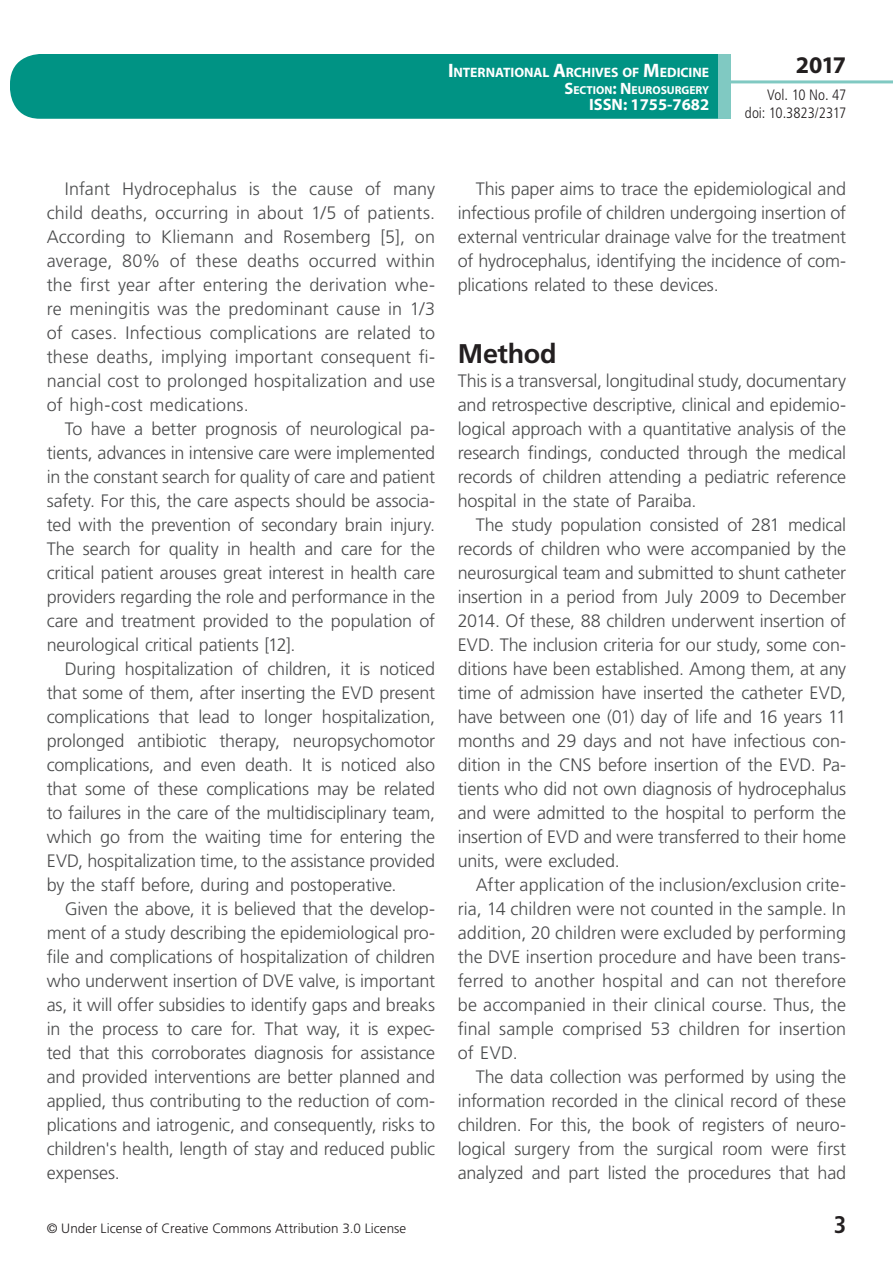
<style>
.page{position:relative;width:893px;height:1263px;background:#fff}
.page>*{position:absolute;margin:0;border:0;box-sizing:border-box;transform-origin:0 0}
.t1{font:700 27px "Frutiger LT Std";letter-spacing:-.01em;color:#231f20}
.t2{font:700 24px "Myriad Pro";color:#231f20}
.t3{font:700 condensed 24px "Frutiger LT Std";color:#231f20}
.t4{font:300 18px/24px "Frutiger LT Std";letter-spacing:-.01em;color:#4b4c4d;text-align:justify}
.t5{font:700 16.5px "Myriad Pro";color:#fff}
.t6{font:300 condensed 15px/18px "Frutiger LT Std";letter-spacing:-.005em;color:#231f20;text-align:right}
.t7{font:700 13.65px "Myriad Pro";letter-spacing:-.005em;color:#fff}
.t8{font:300 13.5px "Frutiger LT Std";letter-spacing:.005em;color:#231f20}
.t9{font:700 11.55px "Myriad Pro";color:#fff}
.s1{font-size:19.5px}
.s2{font-size:16.5px}
</style>
<div class="page">
<div style="left:10px;top:54px;width:775px;height:65px;background:#009384;border-radius:30px"></div>
<div style="left:732px;top:0;width:161px;height:157px;background:#fff"></div>
<hr style="left:730px;top:80px;width:163px;height:3px;background:#80c9c2">
<div style="left:718px;top:54px;width:13px;height:65px;background:#80c9c2"></div>
<p class="t7" style="left:448px;top:64px;width:263px"><span class="s1">I</span>NTERNATIONAL <span class="s1">A</span>RCHIVES OF <span class="s1">M</span>EDICINE</p>
<p class="t9" style="left:564px;top:82px;width:146px"><span class="s2">S</span>ECTION<span class="s2">: N</span> EUROSURGERY</p>
<p class="t5" style="left:589px;top:94px;width:122px">ISSN: 1755-7682</p>
<h2 class="t2" style="left:796px;top:49px;width:52px">2017</h2>
<p class="t6" style="left:745px;top:86px;width:103px">Vol. 10 No. 47 doi: 10.3823/2317</p>
<p class="t4" style="left:47px;top:177px;width:390px;text-indent:18px">Infant Hydrocephalus is the cause of many child deaths, occurring in about 1/5 of patients.<br>According to Kliemann and Rosemberg [5], on average, 80% of these deaths occurred within the first year after entering the derivation whe&shy;re meningitis was the predominant cause in 1/3 of cases. Infectious complications are related to these deaths, implying important consequent fi&shy;nancial cost to prolonged hospitalization and use of high-cost medications.</p>
<p class="t4" style="left:47px;top:417px;width:390px;text-indent:18px">To have a better prognosis of neurological pa&shy;tients, advances in intensive care were implemented in the constant search for quality of care and patient safety. For this, the care aspects should be associa&shy;ted with the prevention of secondary brain injury.<br>The search for quality in health and care for the critical patient arouses great interest in health care providers regarding the role and performance in the care and treatment provided to the population of neurological critical patients [12].</p>
<p class="t4" style="left:47px;top:657px;width:390px;text-indent:18px">During hospitalization of children, it is noticed that some of them, after inserting the EVD present complications that lead to longer hospitalization, prolonged antibiotic therapy, neuropsychomotor complications, and even death. It is noticed also that some of these complications may be related to failures in the care of the multidisciplinary team, which go from the waiting time for entering the EVD, hospitalization time, to the assistance provided by the staff before, during and postoperative.</p>
<p class="t4" style="left:47px;top:897px;width:390px;text-indent:18px">Given the above, it is believed that the develop&shy;ment of a study describing the epidemiological pro&shy;file and complications of hospitalization of children who underwent insertion of DVE valve, is important as, it will offer subsidies to identify gaps and breaks in the process to care for. That way, it is expec&shy;ted that this corroborates diagnosis for assistance and provided interventions are better planned and applied, thus contributing to the reduction of com&shy;plications and iatrogenic, and consequently, risks to children's health, length of stay and reduced public expenses.</p>
<p class="t4" style="left:458px;top:177px;width:390px;text-indent:18px">This paper aims to trace the epidemiological and infectious profile of children undergoing insertion of external ventricular drainage valve for the treatment of hydrocephalus, identifying the incidence of com&shy;plications related to these devices.</p>
<h1 class="t1" style="left:458px;top:338px;width:100px">Method</h1>
<p class="t4" style="left:458px;top:369px;width:390px">This is a transversal, longitudinal study, documentary and retrospective descriptive, clinical and epidemio&shy;logical approach with a quantitative analysis of the research findings, conducted through the medical records of children attending a pediatric reference hospital in the state of Paraiba.</p>
<p class="t4" style="left:458px;top:513px;width:390px;text-indent:18px">The study population consisted of 281 medical records of children who were accompanied by the neurosurgical team and submitted to shunt catheter insertion in a period from July 2009 to December 2014. Of these, 88 children underwent insertion of EVD. The inclusion criteria for our study, some con&shy;ditions have been established. Among them, at any time of admission have inserted the catheter EVD, have between one (01) day of life and 16 years 11 months and 29 days and not have infectious con&shy;dition in the CNS before insertion of the EVD. Pa&shy;tients who did not own diagnosis of hydrocephalus and were admitted to the hospital to perform the insertion of EVD and were transferred to their home units, were excluded.</p>
<p class="t4" style="left:458px;top:873px;width:390px;text-indent:18px">After application of the inclusion/exclusion crite&shy;ria, 14 children were not counted in the sample. In addition, 20 children were excluded by performing the DVE insertion procedure and have been trans&shy;ferred to another hospital and can not therefore be accompanied in their clinical course. Thus, the final sample comprised 53 children for insertion of EVD.</p>
<p class="t4" style="left:458px;top:1065px;width:390px;text-indent:18px">The data collection was performed by using the information recorded in the clinical record of these children. For this, the book of registers of neuro&shy;logical surgery from the surgical room were first analyzed and part listed the procedures that had</p>
<p class="t8" style="left:47px;top:1220px;width:361px">© Under License of Creative Commons Attribution 3.0 License</p>
<h2 class="t3" style="left:834px;top:1210px;width:14px">3</h2>
</div>
